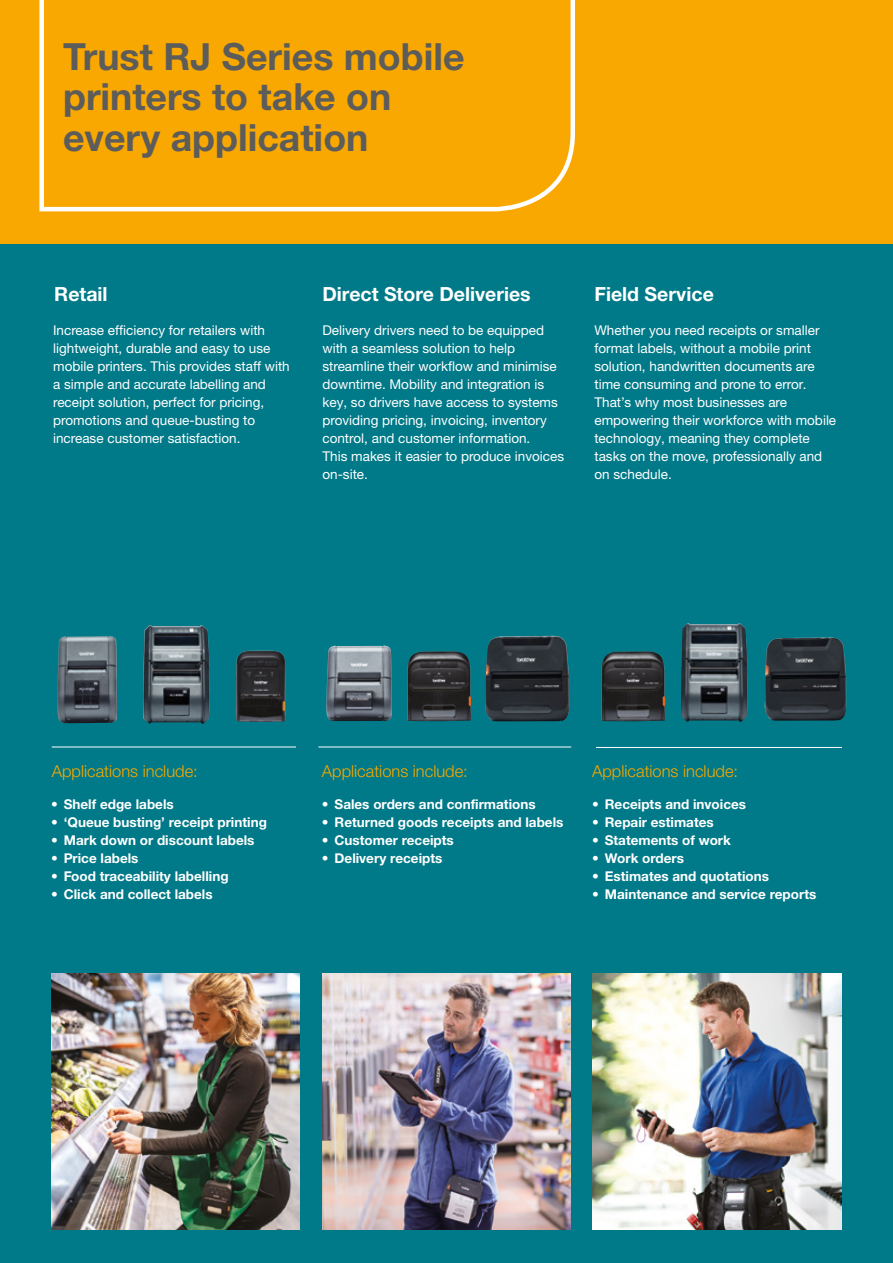
<style>
.page{position:relative;width:893px;height:1263px;background:#fff}
.page>*{position:absolute;margin:0;border:0;box-sizing:border-box;transform-origin:0 0}
.t1{font:700 37.5px/40.5px "Helvetica Neue LTW1 G";color:#5c5c5b}
.t2{font:700 19.5px "Helvetica Neue LTW1 G";color:#fff}
.t3{font:300 16.5px "Helvetica Neue LTW1 G";color:#f8a800}
.t4{font:13.5px/18px "Helvetica Neue LTW1 G";color:#fff}
.t5{font:700 13.5px "Helvetica Neue LTW1 G";color:#fff}
</style>
<div class="page">
<div style="left:0;top:0;width:893px;height:246px;background:#f8a800"></div>
<div style="left:0;top:244px;width:893px;height:1019px;background:#007988"></div>
<svg style="left:39px;top:0;width:536px;height:211px"></svg>
<img style="left:51px;top:974px;width:248px;height:255px">
<img style="left:592px;top:974px;width:250px;height:255px">
<img style="left:323px;top:974px;width:248px;height:255px">
<hr style="left:52px;top:747px;width:244px;height:1px;background:#fff">
<hr style="left:318px;top:747px;width:253px;height:1px;background:#fff">
<hr style="left:596px;top:747px;width:246px;height:1px;background:#fff">
<img style="left:143px;top:625px;width:67px;height:99px">
<img style="left:326px;top:645px;width:66px;height:76px">
<img style="left:485px;top:636px;width:84px;height:85px">
<img style="left:765px;top:637px;width:81px;height:84px">
<img style="left:57px;top:636px;width:52px;height:76px">
<img style="left:236px;top:650px;width:50px;height:72px">
<img style="left:407px;top:651px;width:64px;height:71px">
<img style="left:601px;top:651px;width:64px;height:71px">
<img style="left:681px;top:623px;width:66px;height:99px">
<h1 class="t1" style="left:63px;top:36px;width:403px">Trust RJ Series mobile printers to take on every application</h1>
<h2 class="t2" style="left:54px;top:282px;width:55px">Retail</h2>
<p class="t4" style="left:53px;top:321px;width:238px">Increase efficiency for retailers with lightweight, durable and easy to use mobile printers. This provides staff with a simple and accurate labelling and receipt solution, perfect for pricing, promotions and queue-busting to increase customer satisfaction.</p>
<h2 class="t2" style="left:322px;top:282px;width:210px">Direct Store Deliveries</h2>
<p class="t4" style="left:322px;top:321px;width:243px">Delivery drivers need to be equipped with a seamless solution to help streamline their workflow and minimise downtime. Mobility and integration is key, so drivers have access to systems providing pricing, invoicing, inventory control, and customer information.<br>This makes it easier to produce invoices on-site.</p>
<h2 class="t2" style="left:594px;top:282px;width:121px">Field Service</h2>
<p class="t4" style="left:594px;top:321px;width:243px">Whether you need receipts or smaller format labels, without a mobile print solution, handwritten documents are time consuming and prone to error.<br>That’s why most businesses are empowering their workforce with mobile technology, meaning they complete tasks on the move, professionally and on schedule.</p>
<p class="t3" style="left:52px;top:761px;width:148px">Applications include:</p>
<p class="t5" style="left:51px;top:796px;width:124px">• Shelf edge labels</p>
<p class="t5" style="left:51px;top:814px;width:217px">• ‘Queue busting’ receipt printing</p>
<p class="t5" style="left:51px;top:832px;width:205px">• Mark down or discount labels</p>
<p class="t5" style="left:51px;top:850px;width:89px">• Price labels</p>
<p class="t5" style="left:51px;top:868px;width:179px">• Food traceability labelling</p>
<p class="t5" style="left:51px;top:886px;width:163px">• Click and collect labels</p>
<p class="t3" style="left:322px;top:761px;width:148px">Applications include:</p>
<p class="t5" style="left:322px;top:796px;width:215px">• Sales orders and confirmations</p>
<p class="t5" style="left:322px;top:814px;width:243px">• Returned goods receipts and labels</p>
<p class="t5" style="left:322px;top:832px;width:134px">• Customer receipts</p>
<p class="t5" style="left:322px;top:850px;width:122px">• Delivery receipts</p>
<p class="t3" style="left:592px;top:761px;width:148px">Applications include:</p>
<p class="t5" style="left:592px;top:796px;width:155px">• Receipts and invoices</p>
<p class="t5" style="left:592px;top:814px;width:123px">• Repair estimates</p>
<p class="t5" style="left:592px;top:832px;width:140px">• Statements of work</p>
<p class="t5" style="left:592px;top:850px;width:94px">• Work orders</p>
<p class="t5" style="left:592px;top:868px;width:178px">• Estimates and quotations</p>
<p class="t5" style="left:592px;top:886px;width:226px">• Maintenance and service reports</p>
</div>
